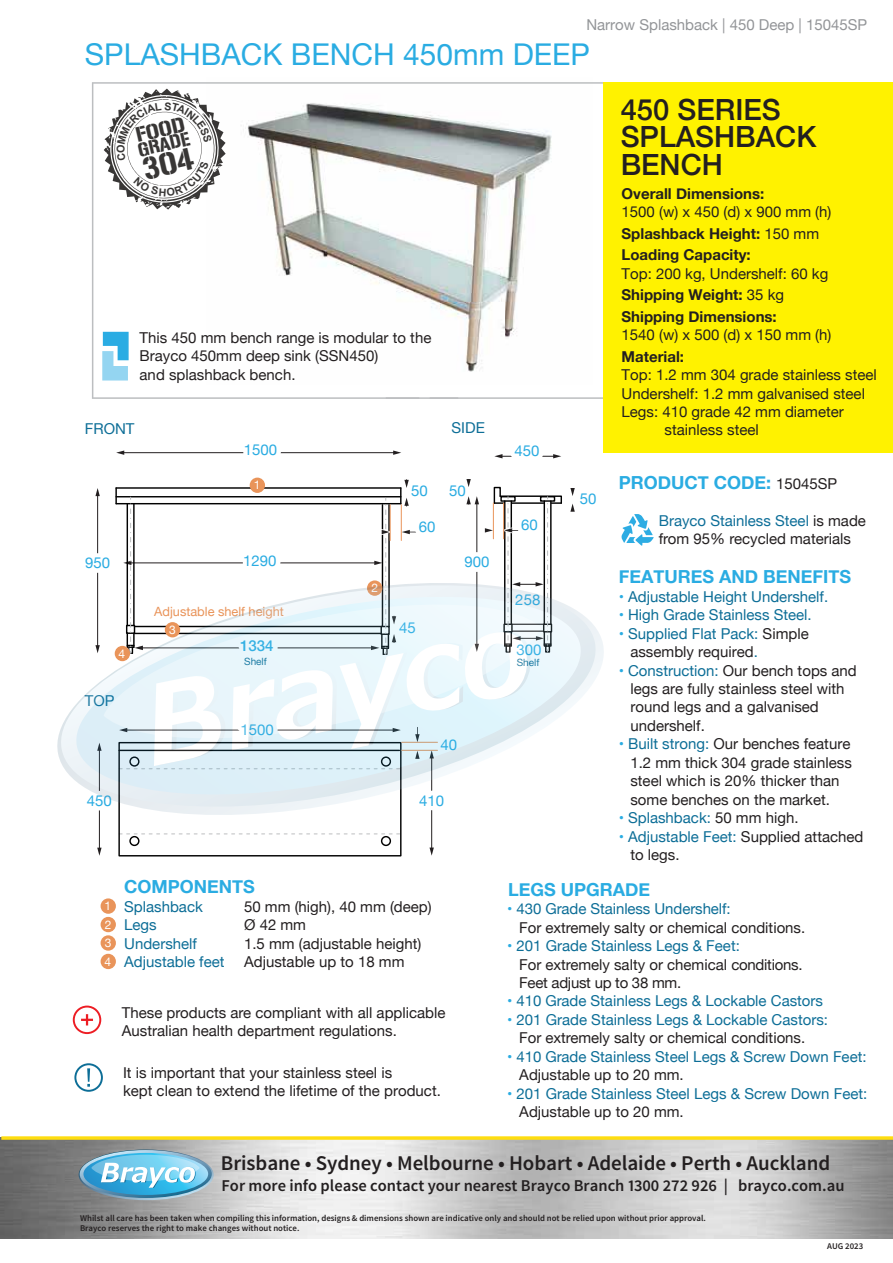
<style>
.page{position:relative;width:893px;height:1263px;background:#fff}
.page>*{position:absolute;margin:0;border:0;box-sizing:border-box;transform-origin:0 0}
.t1{font:30px "Helvetica Neue";color:#2aace2}
.t2{font:500 29.25px/27.6px "Helvetica Neue";color:#231f20}
.t3{font:21px "Falling Sky";letter-spacing:-.005em;color:#231f20}
.t4{font:18.45px "Gunplay";color:#383635;scale:1.09 1}
.t5{font:700 18px "Helvetica Neue";color:#2aace2}
.t6{font:16.95px "Gunplay";color:#383635}
.t7{font:16.5px "Falling Sky";color:#231f20}
.t8{font:15px/18.5px "Helvetica Neue";color:#231f20}
.t9{font:15px/18.5px "Helvetica Neue";color:#0d6e97}
.t10{font:700 15px/21.5px "Helvetica Neue";color:#231f20}
.t11{font:15px "Helvetica Neue";color:#2aace2}
.t12{font:15px "Helvetica Neue";color:#939598}
.t13{font:500 15px "Helvetica Neue";color:#2aace2}
.t14{font:12.75px "Helvetica Neue";color:#e9945a}
.t15{font:12px/18.6px "Helvetica Neue";color:#fff;text-align:justify}
.t16{font:10.05px "Helvetica Neue";color:#0d6e97}
.t17{font:8.7px/10.5px "Falling Sky";color:#231f20}
.s1{font-weight:400}
.s2{font-weight:400;font-size:15px;color:#231f20}
.s3{color:#0d6e98}
.s4{color:#2aace2}
.s5{color:#0d6e97}
.s6{color:#231f20}
</style>
<div class="page">
<svg style="left:92px;top:82px;width:511px;height:317px"></svg>
<div style="left:603px;top:82px;width:290px;height:371px;background:#fff200"></div>
<img style="left:1px;top:1140px;width:892px;height:98px">
<svg style="left:1px;top:1136px;width:892px;height:4px"></svg>
<svg style="left:74px;top:1063px;width:29px;height:29px"></svg>
<svg style="left:73px;top:1005px;width:28px;height:29px"></svg>
<div style="left:101px;top:898px;width:15px;height:16px;background:#e9945a;border-radius:50%"></div>
<div style="left:101px;top:917px;width:15px;height:15px;background:#e9945a;border-radius:50%"></div>
<div style="left:101px;top:935px;width:15px;height:16px;background:#e9945a;border-radius:50%"></div>
<div style="left:101px;top:954px;width:15px;height:15px;background:#e9945a;border-radius:50%"></div>
<svg style="left:79px;top:1149px;width:135px;height:51px"></svg>
<svg style="left:80px;top:1150px;width:132px;height:48px"></svg>
<svg style="left:83px;top:1153px;width:125px;height:42px"></svg>
<svg style="left:101px;top:1173px;width:95px;height:15px"></svg>
<svg style="left:91px;top:1155px;width:109px;height:26px"></svg>
<svg style="left:622px;top:514px;width:32px;height:32px"></svg>
<hr style="left:99px;top:749px;width:1px;height:100px;background:#231f20">
<svg style="left:97px;top:848px;width:5px;height:8px"></svg>
<hr style="left:431px;top:757px;width:1px;height:92px;background:#231f20">
<svg style="left:429px;top:847px;width:5px;height:9px"></svg>
<svg style="left:120px;top:833px;width:279px;height:1px"></svg>
<div style="left:118px;top:742px;width:283px;height:114px;border:1px solid #010101"></div>
<div style="left:381px;top:836px;width:10px;height:10px;border:1px solid #010101;border-radius:50%"></div>
<div style="left:129px;top:836px;width:11px;height:10px;border:1px solid #010101;border-radius:50%"></div>
<img style="left:440px;top:302px;width:64px;height:73px">
<hr style="left:386px;top:397px;width:33px;height:2px;background:#bcbec0">
<hr style="left:430px;top:397px;width:28px;height:2px;background:#bcbec0">
<svg style="left:102px;top:331px;width:27px;height:49px"></svg>
<svg style="left:71px;top:450px;width:533px;height:373px"></svg>
<svg style="left:93px;top:583px;width:459px;height:186px"></svg>
<svg style="left:104px;top:89px;width:122px;height:121px"></svg>
<p class="t12" style="left:586px;top:14px;width:282px">Narrow Splashback | 450 Deep | 15045SP</p>
<h1 class="t1" style="left:85px;top:33px;width:507px">SPLASHBACK BENCH 450mm DEEP</h1>
<p class="t4" style="left:134px;top:125px;width:47px;rotate:-13deg">FOOD</p>
<p class="t6" style="left:136px;top:141px;width:54px;rotate:-13deg">GRADE</p>
<p class="t8" style="left:140px;top:329px;width:293px">This 450 mm bench range is modular to the<br>Brayco 450mm deep sink (SSN450)<br>and splashback bench.</p>
<p class="t9" style="left:85px;top:421px;width:51px">FRONT</p>
<p class="t9" style="left:452px;top:420px;width:35px">SIDE</p>
<p class="t11" style="left:244px;top:439px;width:35px">1500</p>
<p class="t11" style="left:514px;top:440px;width:27px">450</p>
<p class="t15" style="left:254px;top:476px;width:8px">1</p>
<p class="t11" style="left:411px;top:480px;width:18px">50</p>
<p class="t11" style="left:449px;top:480px;width:18px">50</p>
<p class="t11" style="left:85px;top:552px;width:27px">950</p>
<p class="t15" style="left:118px;top:645px;width:8px">4</p>
<p class="t9" style="left:85px;top:692px;width:31px">TOP</p>
<p class="t11" style="left:243px;top:549px;width:35px">1290</p>
<p class="t14" style="left:154px;top:602px;width:131px">Adjustable shelf height</p>
<p class="t15" style="left:169px;top:621px;width:8px">3</p>
<p class="t13" style="left:240px;top:634px;width:35px">1334</p>
<p class="t16" style="left:244px;top:654px;width:24px">Shelf</p>
<p class="t11" style="left:240px;top:718px;width:35px">1500</p>
<p class="t15" style="left:371px;top:579px;width:8px">2</p>
<p class="t11" style="left:419px;top:516px;width:18px">60</p>
<p class="t11" style="left:521px;top:514px;width:18px">60</p>
<p class="t11" style="left:399px;top:616px;width:18px">45</p>
<p class="t11" style="left:464px;top:551px;width:27px">900</p>
<p class="t11" style="left:515px;top:589px;width:27px">258</p>
<p class="t11" style="left:516px;top:639px;width:27px">300</p>
<p class="t16" style="left:517px;top:655px;width:24px">Shelf</p>
<p class="t11" style="left:441px;top:733px;width:18px">40</p>
<p class="t11" style="left:87px;top:790px;width:27px">450</p>
<p class="t11" style="left:419px;top:789px;width:27px">410</p>
<p class="t11" style="left:580px;top:488px;width:18px">50</p>
<h2 class="t2" style="left:621px;top:93px;width:197px">450 SERIES<br>SPLASHBACK<br>BENCH</h2>
<p class="t10" style="left:622px;top:183px;width:144px">Overall Dimensions:</p>
<p class="t10" style="left:622px;top:202px;width:211px"><span class="s1">1500 (w) x 450 (d) x 900 mm (h)<br></span>Splashback Height: <span class="s1">150 mm<br></span>Loading Capacity:</p>
<p class="t10" style="left:622px;top:263px;width:208px"><span class="s1">Top: 200 kg, Undershelf: 60 kg<br></span>Shipping Weight: <span class="s1">35 kg<br></span>Shipping Dimensions:</p>
<p class="t8" style="left:622px;top:326px;width:211px">1540 (w) x 500 (d) x 150 mm (h)</p>
<p class="t10" style="left:622px;top:346px;width:64px">Material:</p>
<p class="t8" style="left:622px;top:366px;width:257px">Top: 1.2 mm 304 grade stainless steel</p>
<p class="t8" style="left:622px;top:385px;width:245px">Undershelf: 1.2 mm galvanised steel</p>
<p class="t8" style="left:622px;top:403px;width:224px">Legs: 410 grade 42 mm diameter</p>
<p class="t8" style="left:665px;top:422px;width:96px">stainless steel</p>
<p class="t5" style="left:619px;top:468px;width:220px">PRODUCT CODE: <span class="s2">15045SP</span></p>
<p class="t8" style="left:659px;top:512px;width:209px;line-height:18px"><span class="s3">Brayco Stainless Steel</span> is made from 95% recycled materials</p>
<p class="t5" style="left:619px;top:562px;width:234px">FEATURES AND BENEFITS</p>
<p class="t9" style="left:619px;top:588px;width:211px"><span class="s4">•</span> Adjustable Height Undershelf.</p>
<p class="t9" style="left:619px;top:606px;width:195px"><span class="s4">•</span> High Grade Stainless Steel.</p>
<p class="t8" style="left:630px;top:625px;width:180px;text-indent:-12px"><span class="s4">•</span> <span class="s5">Supplied Flat Pack:</span> Simple assembly required<span class="s5">.</span></p>
<p class="t8" style="left:630px;top:662px;width:228px;text-indent:-12px"><span class="s4">•</span> <span class="s5">Construction:</span> Our bench tops and legs are fully stainless steel with round legs and a galvanised undershelf.</p>
<p class="t8" style="left:630px;top:736px;width:223px;text-indent:-12px"><span class="s4">•</span> <span class="s5">Built strong:</span> Our benches feature<br>1.2 mm thick 304 grade stainless steel which is 20% thicker than some benches on the market.</p>
<p class="t9" style="left:619px;top:809px;width:181px"><span class="s4">•</span> Splashback: <span class="s6">50 mm high.</span></p>
<p class="t8" style="left:630px;top:828px;width:235px;text-indent:-12px"><span class="s4">•</span> <span class="s5">Adjustable Feet:</span> Supplied attached to legs.</p>
<p class="t15" style="left:104px;top:897px;width:9px">1<br>2<br>3<br>4</p>
<p class="t5" style="left:124px;top:872px;width:132px">COMPONENTS</p>
<p class="t8" style="left:244px;top:898px;width:189px">50 mm (high), 40 mm (deep)<br>Ø 42 mm<br>1.5 mm (adjustable height)<br>Adjustable up to 18 mm</p>
<p class="t9" style="left:124px;top:898px;width:102px">Splashback<br>Legs<br>Undershelf<br>Adjustable feet</p>
<p class="t8" style="left:122px;top:1004px;width:325px;line-height:18px">These products are compliant with all applicable<br>Australian health department regulations.</p>
<p class="t8" style="left:123px;top:1064px;width:319px">It is important that your stainless steel is<br>kept clean to extend the lifetime of the product.</p>
<p class="t5" style="left:508px;top:875px;width:144px">LEGS UPGRADE</p>
<p class="t8" style="left:519px;top:900px;width:288px;text-indent:-12px"><span class="s4">•</span> <span class="s5">430 Grade Stainless Undershelf:<br></span>For extremely salty or chemical conditions.</p>
<p class="t8" style="left:519px;top:937px;width:285px;text-indent:-12px"><span class="s4">•</span> <span class="s5">201 Grade Stainless Legs &amp; Feet:<br></span>For extremely salty or chemical conditions.<br>Feet adjust up to 38 mm.</p>
<p class="t9" style="left:507px;top:993px;width:317px"><span class="s4">•</span> 410 Grade Stainless Legs &amp; Lockable Castors</p>
<p class="t9" style="left:519px;top:1011px;width:310px;text-indent:-12px"><span class="s4">•</span> 201 Grade Stainless Legs &amp; Lockable Castors:<br><span class="s6">For extremely salty or chemical conditions.</span></p>
<p class="t9" style="left:519px;top:1048px;width:349px;text-indent:-12px"><span class="s4">•</span> 410 Grade Stainless Steel Legs &amp; Screw Down Feet:<br><span class="s6">Adjustable up to 20 mm.</span></p>
<p class="t9" style="left:519px;top:1085px;width:350px;text-indent:-12px"><span class="s4">•</span> 201 Grade Stainless Steel Legs &amp; Screw Down Feet:<br><span class="s6">Adjustable up to 20 mm.</span></p>
<h3 class="t3" style="left:221px;top:1150px;width:611px">Brisbane • Sydney • Melbourne • Hobart • Adelaide • Perth • Auckland</h3>
<p class="t7" style="left:222px;top:1175px;width:624px">For more info please contact your nearest Brayco Branch 1300 272 926 | brayco.com.au</p>
<p class="t17" style="left:80px;top:1212px;width:627px">Whilst all care has been taken when compiling this information, designs &amp; dimensions shown are indicative only and should not be relied upon without prior approval.<br>Brayco reserves the right to make changes without notice.</p>
<p class="t17" style="left:827px;top:1241px;width:37px">AUG 2023</p>
</div>
